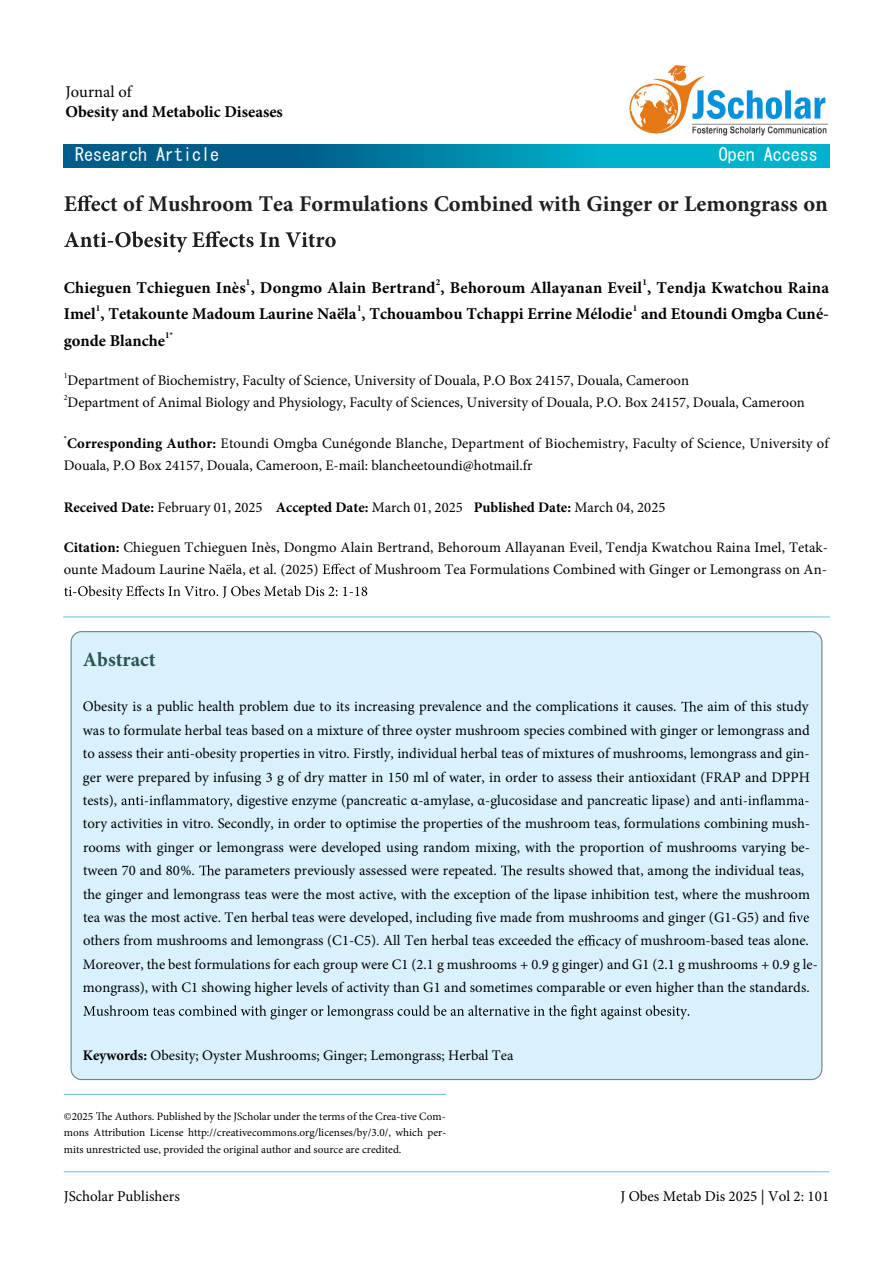
<style>
.page{position:relative;width:893px;height:1263px;background:#fff}
.page>*{position:absolute;margin:0;border:0;box-sizing:border-box;transform-origin:0 0}
.t1{font:700 22.5px "Minion Pro";color:#231f20}
.t2{font:700 20.25px "Minion Pro";color:#29544f}
.t3{font:18px "MS Gothic";color:#fff}
.t4{font:700 16.5px "Minion Pro";color:#000}
.t5{font:16.5px "Minion Pro";color:#000}
.t6{font:15px "Minion Pro";color:#000}
.t7{font:14.7px/23.4px "Minion Pro";color:#000}
.t8{font:700 14.7px "Minion Pro";color:#000}
.t9{font:14.55px "Minion Pro";color:#000}
.t10{font:11.25px/16.4px "Minion Pro";color:#000;text-align:justify}
.t11{font:700 9px "Minion Pro";color:#000}
.t12{font:8.1px "Minion Pro";color:#000}
.t13{font:700 8.1px "Minion Pro";color:#000}
.s1{font-weight:700}
.s2{font-weight:400}
</style>
<div class="page">
<svg style="left:64px;top:145px;width:765px;height:22px;background:#0087a9"></svg>
<img style="left:629px;top:65px;width:198px;height:71px">
<hr style="left:64px;top:1094px;width:382px;height:1px;background:#6fb9dc">
<svg style="left:96px;top:1112px;width:11px;height:8px"></svg>
<hr style="left:64px;top:1171px;width:765px;height:1px;background:#6fb9dc">
<svg style="left:64px;top:195px;width:46px;height:16px"></svg>
<svg style="left:64px;top:231px;width:272px;height:21px"></svg>
<svg style="left:323px;top:564px;width:28px;height:10px"></svg>
<svg style="left:64px;top:585px;width:303px;height:15px"></svg>
<hr style="left:64px;top:616px;width:765px;height:1px;background:#6fb9dc">
<div style="left:70px;top:631px;width:753px;height:450px;background:#d9f1fd"></div>
<p class="t5" style="left:65px;top:80px;width:68px">Journal of</p>
<p class="t4" style="left:65px;top:100px;width:219px">Obesity and Metabolic Diseases</p>
<p class="t3" style="left:75px;top:146px;width:146px">Research Article</p>
<p class="t3" style="left:719px;top:146px;width:101px">Open Access</p>
<h1 class="t1" style="left:110px;top:188px;width:719px">t of Mushroom Tea Formulations Combined with Ginger or Lemongrass on</h1>
<p class="t11" style="left:246px;top:276px;width:6px">1</p>
<p class="t11" style="left:436px;top:276px;width:6px">2</p>
<p class="t11" style="left:642px;top:276px;width:6px">1</p>
<p class="t4" style="left:64px;top:303px;width:570px">Imel , Tetakounte Madoum Laurine Naëla , Tchouambou Tchappi Errine Mélodie</p>
<p class="t4" style="left:64px;top:276px;width:767px">Chieguen Tchieguen Inès , Dongmo Alain Bertrand , Behoroum Allayanan Eveil , Tendja Kwatchou Raina</p>
<p class="t11" style="left:96px;top:302px;width:6px">1</p>
<p class="t11" style="left:357px;top:302px;width:6px">1</p>
<p class="t11" style="left:633px;top:302px;width:6px">1</p>
<p class="t4" style="left:641px;top:303px;width:189px">and Etoundi Omgba Cuné-</p>
<p class="t4" style="left:64px;top:329px;width:103px">gonde Blanche</p>
<p class="t11" style="left:165px;top:328px;width:10px">1*</p>
<p class="t12" style="left:64px;top:370px;width:5px">1</p>
<p class="t7" style="left:68px;top:369px;width:623px">Department of Biochemistry, Faculty of Science, University of Douala, P.O Box 24157, Douala, Cameroon</p>
<p class="t12" style="left:64px;top:392px;width:5px">2</p>
<p class="t7" style="left:68px;top:391px;width:739px">Department of Animal Biology and Physiology, Faculty of Sciences, University of Douala, P.O. Box 24157, Douala, Cameroon</p>
<p class="t13" style="left:64px;top:433px;width:5px">*</p>
<p class="t7" style="left:64px;top:433px;width:767px;line-height:21.9px"><span class="s1">Corresponding Author:</span> Etoundi Omgba Cunégonde Blanche, Department of Biochemistry, Faculty of Science, University of<br>Douala, P.O Box 24157, Douala, Cameroon, E-mail: blancheetoundi@hotmail.fr</p>
<p class="t8" style="left:64px;top:496px;width:603px">Received Date: <span class="s2">February 01, 2025</span> Accepted Date: <span class="s2">March 01, 2025</span> Published Date: <span class="s2">March 04, 2025</span></p>
<p class="t7" style="left:64px;top:536px;width:766px;line-height:21.9px"><span class="s1">Citation:</span> Chieguen Tchieguen Inès, Dongmo Alain Bertrand, Behoroum Allayanan Eveil, Tendja Kwatchou Raina Imel, Tetak&shy;ounte Madoum Laurine Naëla, et al. (2025)</p>
<p class="t7" style="left:351px;top:558px;width:477px">t of Mushroom Tea Formulations Combined with Ginger or Lemongrass on An-</p>
<h2 class="t2" style="left:83px;top:645px;width:74px">Abstract</h2>
<p class="t7" style="left:83px;top:695px;width:595px">Obesity is a public health problem due to its increasing prevalence and the complications it causes.</p>
<p class="t7" style="left:83px;top:695px;width:728px;text-align:justify;text-indent:614px">e aim of this study was to formulate herbal teas based on a mixture of three oyster mushroom species combined with ginger or lemongrass and to assess their anti-obesity properties in vitro. Firstly, individual herbal teas of mixtures of mushrooms, lemongrass and gin&shy;ger were prepared by infusing 3 g of dry matter in 150 ml of water, in order to assess their antioxidant (FRAP and DPPH tests),</p>
<p class="t7" style="left:83px;top:789px;width:728px;text-indent:147px">, digestive enzyme (pancreatic α-amylase, α-glucosidase and pancreatic lipase) and<br>tory activities in vitro. Secondly, in order to optimise the properties of the mushroom teas, formulations combining mush&shy;rooms with ginger or lemongrass were developed using random mixing, with the proportion of mushrooms varying be&shy;tween 70 and 80%.</p>
<p class="t7" style="left:83px;top:859px;width:728px;text-indent:433px">e results showed that, among the individual teas, the ginger and lemongrass teas were the most active, with the exception of the lipase inhibition test, where the mushroom tea was the most active. Ten herbal teas were developed, including e made from mushrooms and ginger (G1-G5) and others from mushrooms and lemongrass (C1-C5). All Ten herbal teas exceeded the</p>
<p class="t7" style="left:215px;top:859px;width:284px">e parameters previously assessed were repeated.</p>
<p class="t7" style="left:614px;top:929px;width:196px">y of mushroom-based teas alone.</p>
<p class="t9" style="left:83px;top:954px;width:736px">Moreover, the best formulations for each group were C1 (2.1 g mushrooms + 0.9 g ginger) and G1 (2.1 g mushrooms + 0.9 g le-</p>
<p class="t7" style="left:83px;top:976px;width:728px">mongrass), with C1 showing higher levels of activity than G1 and sometimes comparable or even higher than the standards.</p>
<p class="t7" style="left:83px;top:1044px;width:432px"><span class="s1">Keywords:</span> Obesity; Oyster Mushrooms; Ginger; Lemongrass; Herbal Tea</p>
<p class="t10" style="left:64px;top:1108px;width:384px;text-indent:44px">e Authors. Published by the JScholar under the terms of the Crea-tive Com&shy;mons Attribution License http://creativecommons.org/licenses/by/3.0/, which per&shy;mits unrestricted use, provided the original author and source are credited.</p>
<p class="t6" style="left:64px;top:1186px;width:118px">JScholar Publishers</p>
<p class="t6" style="left:620px;top:1186px;width:210px">J Obes Metab Dis 2025 | Vol 2: 101</p>
<p class="t10" style="left:64px;top:1108px;width:31px">©2025</p>
</div>
